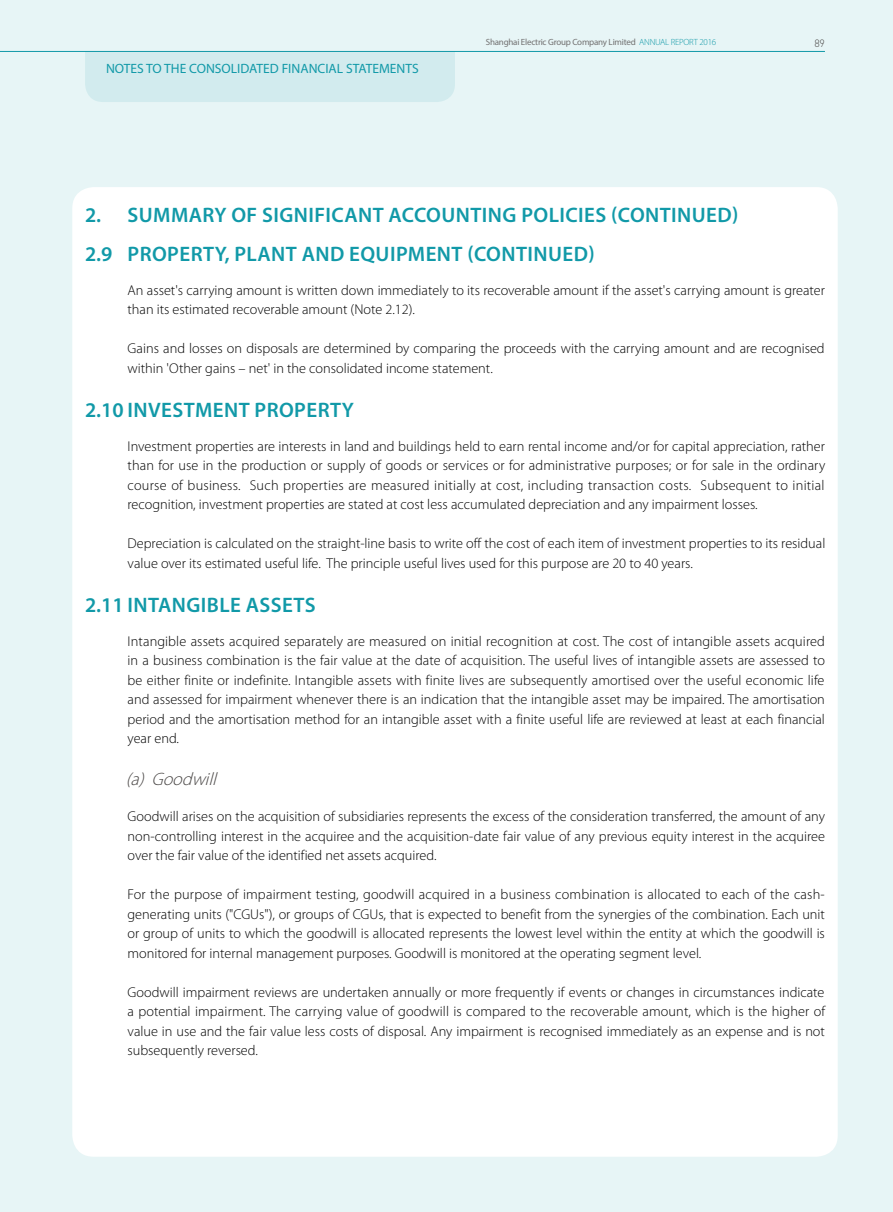
<style>
.page{position:relative;width:893px;height:1212px;background:#e7f5f6}
.page>*{position:absolute;margin:0;border:0;box-sizing:border-box;transform-origin:0 0}
.t1{font:600 21px/39px "Myriad Pro";letter-spacing:.02em;color:#1199a8}
.t2{font:italic 300 18px "Myriad Pro";color:#4c4948}
.t3{font:300 14.25px/19.5px "Myriad Pro";color:#000;text-align:justify}
.t4{font:13.5px "Myriad Pro";color:#1199a8}
.t5{font:300 10.5px "DIN";color:#4c4948}
.t6{font:9px "Myriad Pro";letter-spacing:-.025em;color:#727171}
.s1{font-weight:300;color:#1199a8}
</style>
<div class="page">
<div style="left:72px;top:187px;width:766px;height:970px;background:#fff;border-radius:21px"></div>
<hr style="left:0;top:51px;width:825px;height:1px;background:#1199a8">
<div style="left:85px;top:52px;width:370px;height:50px;background:#d2ebee"></div>
<p class="t4" style="left:106px;top:60px;width:314px">NOTES TO THE CONSOLIDATED FINANCIAL STATEMENTS</p>
<p class="t6" style="left:486px;top:36px;width:232px">Shanghai Electric Group Company Limited <span class="s1">ANNUAL REPORT 2016</span></p>
<p class="t5" style="left:814px;top:36px;width:12px">89</p>
<h1 class="t1" style="left:85px;top:195px;width:655px">2. SUMMARY OF SIGNIFICANT ACCOUNTING POLICIES (CONTINUED)<br>2.9 PROPERTY, PLANT AND EQUIPMENT (CONTINUED)</h1>
<p class="t3" style="left:128px;top:280px;width:699px">An asset's carrying amount is written down immediately to its recoverable amount if the asset's carrying amount is greater than its estimated recoverable amount (Note 2.12).</p>
<p class="t3" style="left:128px;top:339px;width:699px">Gains and losses on disposals are determined by comparing the proceeds with the carrying amount and are recognised within 'Other gains – net' in the consolidated income statement.</p>
<h1 class="t1" style="left:85px;top:390px;width:270px">2.10 INVESTMENT PROPERTY</h1>
<p class="t3" style="left:128px;top:436px;width:699px">Investment properties are interests in land and buildings held to earn rental income and/or for capital appreciation, rather than for use in the production or supply of goods or services or for administrative purposes; or for sale in the ordinary course of business. Such properties are measured initially at cost, including transaction costs. Subsequent to initial recognition, investment properties are stated at cost less accumulated depreciation and any impairment losses.</p>
<p class="t3" style="left:128px;top:534px;width:699px">Depreciation is calculated on the straight-line basis to write off the cost of each item of investment properties to its residual value over its estimated useful life. The principle useful lives used for this purpose are 20 to 40 years.</p>
<h1 class="t1" style="left:85px;top:585px;width:232px">2.11 INTANGIBLE ASSETS</h1>
<p class="t3" style="left:128px;top:631px;width:699px">Intangible assets acquired separately are measured on initial recognition at cost. The cost of intangible assets acquired in a business combination is the fair value at the date of acquisition. The useful lives of intangible assets are assessed to be either finite or indefinite. Intangible assets with finite lives are subsequently amortised over the useful economic life and assessed for impairment whenever there is an indication that the intangible asset may be impaired. The amortisation period and the amortisation method for an intangible asset with a finite useful life are reviewed at least at each financial year end.</p>
<p class="t2" style="left:126px;top:769px;width:97px">(a) Goodwill</p>
<p class="t3" style="left:128px;top:807px;width:699px">Goodwill arises on the acquisition of subsidiaries represents the excess of the consideration transferred, the amount of any non-controlling interest in the acquiree and the acquisition-date fair value of any previous equity interest in the acquiree over the fair value of the identified net assets acquired.</p>
<p class="t3" style="left:128px;top:885px;width:699px">For the purpose of impairment testing, goodwill acquired in a business combination is allocated to each of the cash&shy;generating units ("CGUs"), or groups of CGUs, that is expected to benefit from the synergies of the combination. Each unit or group of units to which the goodwill is allocated represents the lowest level within the entity at which the goodwill is monitored for internal management purposes. Goodwill is monitored at the operating segment level.</p>
<p class="t3" style="left:128px;top:982px;width:699px">Goodwill impairment reviews are undertaken annually or more frequently if events or changes in circumstances indicate a potential impairment. The carrying value of goodwill is compared to the recoverable amount, which is the higher of value in use and the fair value less costs of disposal. Any impairment is recognised immediately as an expense and is not subsequently reversed.</p>
</div>
